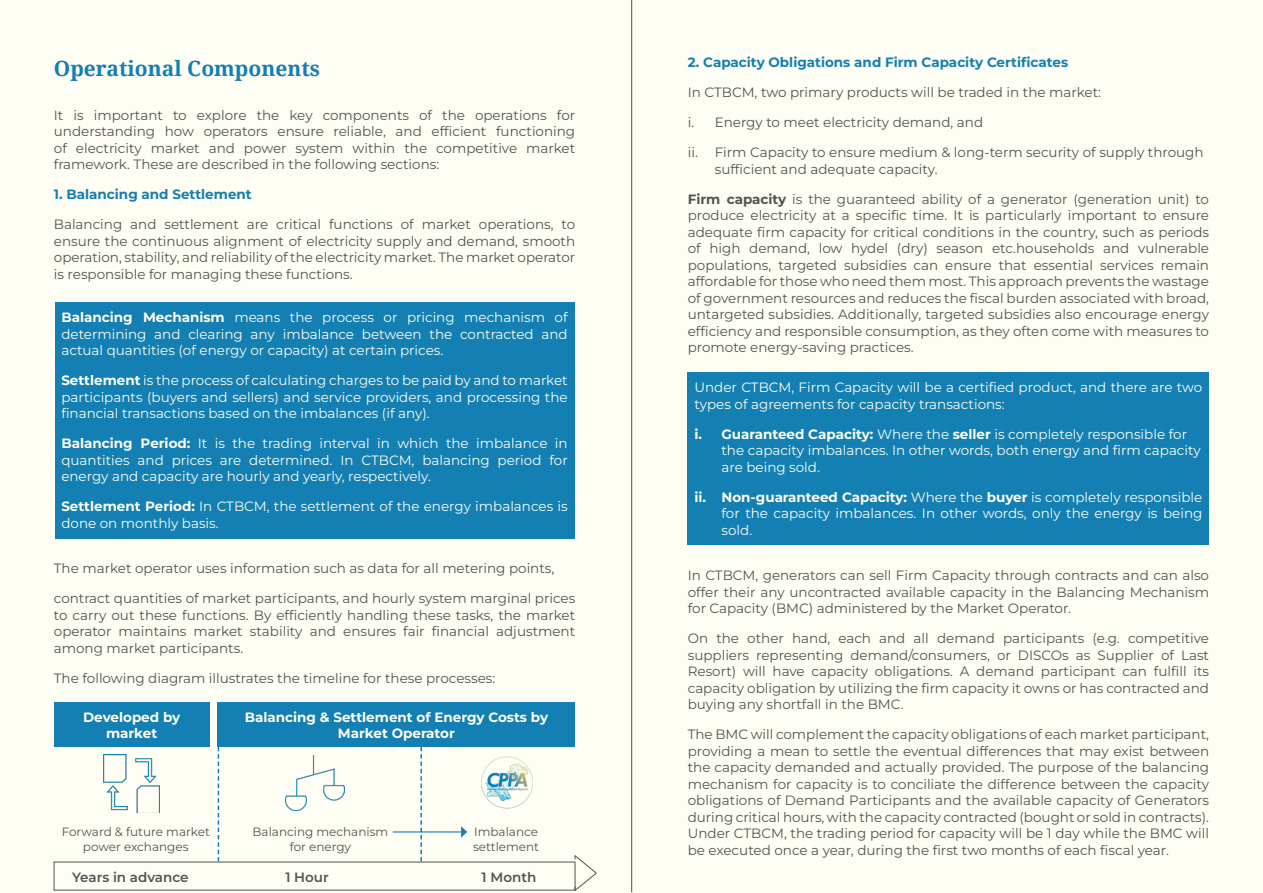
<style>
.page{position:relative;width:1263px;height:893px;background:#fffef4}
.page>*{position:absolute;margin:0;border:0;box-sizing:border-box;transform-origin:0 0}
.Headings{font:700 21px "Noto Serif";color:#137fb3}
.Body_in_Boxes{font:13.5px/16.5px "Montserrat";color:#535353;text-align:justify}
.Body_in_Boxes-2{font:13.5px/16.5px "Montserrat";color:#fffef4;text-align:justify}
.Body_in_Boxes-3{font:700 13.5px "Montserrat";color:#137fb3}
.Body_in_Boxes-4{font:700 13.5px/16.5px "Montserrat";color:#fffef4;text-align:center}
.Body_in_Boxes-5{font:600 13.5px "Montserrat";color:#535353}
.Body_in_Boxes-6{font:12px/15px "Montserrat";color:#535353;text-align:center}
.s1{font-weight:700}
</style>
<div class="page">
<div style="left:55px;top:302px;width:519px;height:237px;background:#137fb3"></div>
<div style="left:688px;top:372px;width:521px;height:173px;background:#137fb3"></div>
<div style="left:54px;top:702px;width:155px;height:45px;background:#137fb3"></div>
<div style="left:218px;top:702px;width:357px;height:45px;background:#137fb3"></div>
<img style="left:104px;top:755px;width:56px;height:57px">
<img style="left:286px;top:755px;width:59px;height:55px">
<img style="left:481px;top:756px;width:52px;height:53px">
<svg style="left:218px;top:747px;width:1px;height:114px"></svg>
<hr style="left:393px;top:831px;width:69px;height:1px;background:#137fb3">
<svg style="left:461px;top:826px;width:6px;height:12px"></svg>
<svg style="left:574px;top:855px;width:23px;height:36px"></svg>
<svg style="left:420px;top:747px;width:2px;height:114px"></svg>
<hr style="left:631px;top:0;width:1px;height:892px;background:#535353">
<p class="Headings" style="left:54px;top:54px;width:268px">Operational Components</p>
<p class="Body_in_Boxes" style="left:54px;top:107px;width:523px">It is important to explore the key components of the operations for understanding how operators ensure reliable, and efficient functioning of electricity market and power system within the competitive market framework. These are described in the following sections:</p>
<p class="Body_in_Boxes-3" style="left:54px;top:186px;width:199px">1. Balancing and Settlement</p>
<p class="Body_in_Boxes" style="left:54px;top:216px;width:523px">Balancing and settlement are critical functions of market operations, to ensure the continuous alignment of electricity supply and demand, smooth operation, stability, and reliability of the electricity market. The market operator is responsible for managing these functions.</p>
<p class="Body_in_Boxes-2" style="left:61px;top:309px;width:508px"><span class="s1">Balancing Mechanism</span> means the process or pricing mechanism of determining and clearing any imbalance between the contracted and actual quantities (of energy or capacity) at certain prices.</p>
<p class="Body_in_Boxes-2" style="left:61px;top:372px;width:508px"><span class="s1">Settlement</span> is the process of calculating charges to be paid by and to market participants (buyers and sellers) and service providers, and processing the financial transactions based on the imbalances (if any).</p>
<p class="Body_in_Boxes-2" style="left:61px;top:435px;width:508px"><span class="s1">Balancing Period:</span> It is the trading interval in which the imbalance in quantities and prices are determined. In CTBCM, balancing period for energy and capacity are hourly and yearly, respectively.</p>
<p class="Body_in_Boxes-2" style="left:61px;top:498px;width:508px"><span class="s1">Settlement Period:</span> In CTBCM, the settlement of the energy imbalances is done on monthly basis.</p>
<p class="Body_in_Boxes" style="left:54px;top:560px;width:502px">The market operator uses information such as data for all metering points,</p>
<p class="Body_in_Boxes" style="left:54px;top:590px;width:523px">contract quantities of market participants, and hourly system marginal prices to carry out these functions. By efficiently handling these tasks, the market operator maintains market stability and ensures fair financial adjustment among market participants.</p>
<p class="Body_in_Boxes" style="left:54px;top:669px;width:443px">The following diagram illustrates the timeline for these processes:</p>
<p class="Body_in_Boxes-4" style="left:83px;top:708px;width:99px">Developed by market</p>
<p class="Body_in_Boxes-4" style="left:245px;top:708px;width:305px">Balancing &amp; Settlement of Energy Costs by<br>Market Operator</p>
<p class="Body_in_Boxes-6" style="left:62px;top:824px;width:150px">Forward &amp; future market power exchanges</p>
<p class="Body_in_Boxes-6" style="left:253px;top:824px;width:137px">Balancing mechanism for energy</p>
<p class="Body_in_Boxes-6" style="left:473px;top:824px;width:68px;text-align:left">Imbalance settlement</p>
<p class="Body_in_Boxes-5" style="left:72px;top:868px;width:118px">Years in advance</p>
<p class="Body_in_Boxes-5" style="left:285px;top:868px;width:45px">1 Hour</p>
<p class="Body_in_Boxes-5" style="left:482px;top:868px;width:56px">1 Month</p>
<p class="Body_in_Boxes-3" style="left:688px;top:53px;width:382px">2. Capacity Obligations and Firm Capacity Certificates</p>
<p class="Body_in_Boxes" style="left:688px;top:84px;width:415px">In CTBCM, two primary products will be traded in the market:</p>
<p class="Body_in_Boxes" style="left:688px;top:114px;width:297px">i. Energy to meet electricity demand, and</p>
<p class="Body_in_Boxes" style="left:715px;top:144px;width:490px;text-indent:-27px">ii. Firm Capacity to ensure medium &amp; long-term security of supply through sufficient and adequate capacity.</p>
<p class="Body_in_Boxes" style="left:688px;top:190px;width:523px"><span class="s1">Firm capacity</span> is the guaranteed ability of a generator (generation unit) to produce electricity at a specific time. It is particularly important to ensure adequate firm capacity for critical conditions in the country, such as periods of high demand, low hydel (dry) season etc.households and vulnerable populations, targeted subsidies can ensure that essential services remain affordable for those who need them most. This approach prevents the wastage of government resources and reduces the fiscal burden associated with broad, untargeted subsidies. Additionally, targeted subsidies also encourage energy efficiency and responsible consumption, as they often come with measures to promote energy-saving practices.</p>
<p class="Body_in_Boxes-2" style="left:694px;top:379px;width:509px">Under CTBCM, Firm Capacity will be a certified product, and there are two types of agreements for capacity transactions:</p>
<p class="Body_in_Boxes-2" style="left:721px;top:425px;width:481px;text-align:left;text-indent:-27px"><span class="s1">i. Guaranteed Capacity:</span> Where the <span class="s1">seller</span> is completely responsible for the capacity imbalances. In other words, both energy and firm capacity are being sold.</p>
<p class="Body_in_Boxes-2" style="left:721px;top:488px;width:482px;text-indent:-27px"><span class="s1">ii. Non-guaranteed Capacity:</span> Where the <span class="s1">buyer</span> is completely responsible for the capacity imbalances. In other words, only the energy is being sold.</p>
<p class="Body_in_Boxes" style="left:688px;top:567px;width:523px">In CTBCM, generators can sell Firm Capacity through contracts and can also offer their any uncontracted available capacity in the Balancing Mechanism for Capacity (BMC) administered by the Market Operator.</p>
<p class="Body_in_Boxes" style="left:688px;top:630px;width:523px">On the other hand, each and all demand participants (e.g. competitive suppliers representing demand/consumers, or DISCOs as Supplier of Last Resort) will have capacity obligations. A demand participant can fulfill its capacity obligation by utilizing the firm capacity it owns or has contracted and buying any shortfall in the BMC.</p>
<p class="Body_in_Boxes" style="left:688px;top:726px;width:523px">The BMC will complement the capacity obligations of each market participant, providing a mean to settle the eventual differences that may exist between the capacity demanded and actually provided. The purpose of the balancing mechanism for capacity is to conciliate the difference between the capacity obligations of Demand Participants and the available capacity of Generators during critical hours, with the capacity contracted (bought or sold in contracts).<br>Under CTBCM, the trading period for capacity will be 1 day while the BMC will be executed once a year, during the first two months of each fiscal year.</p>
</div>
